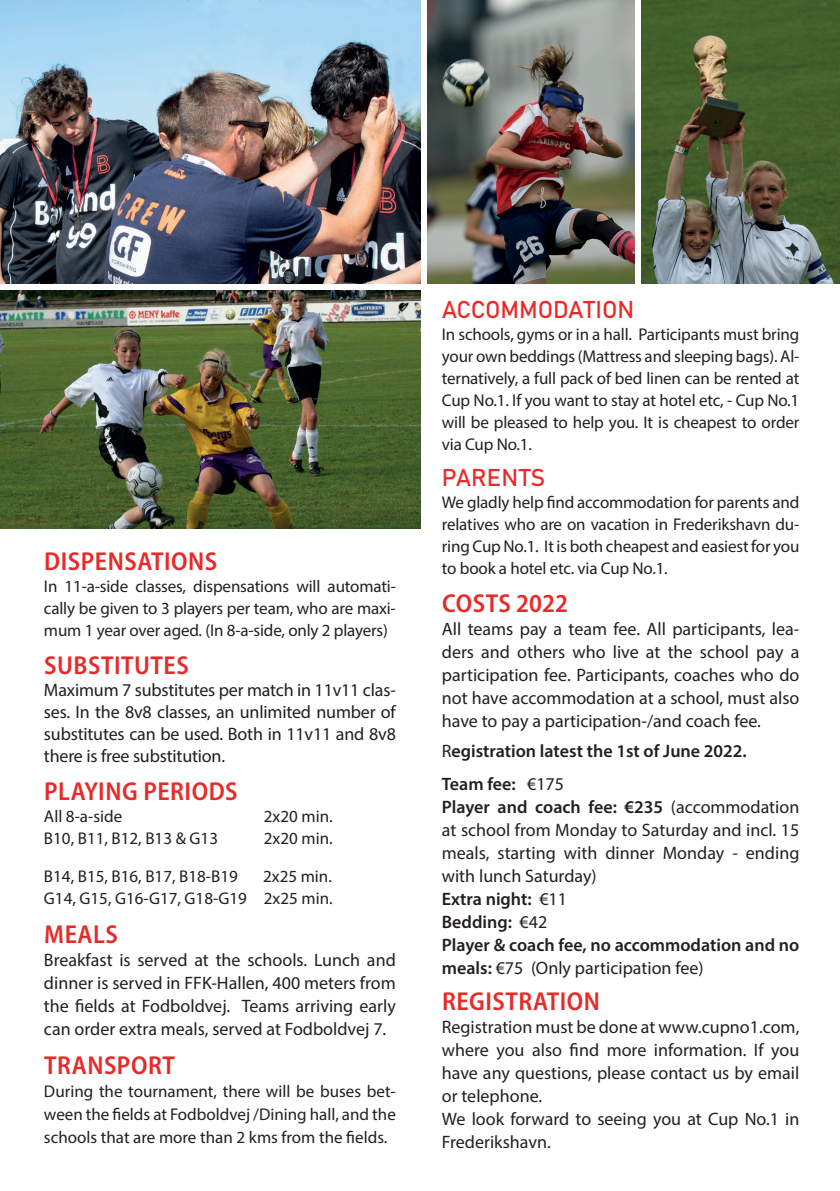
<style>
.page{position:relative;width:840px;height:1191px;background:#fff}
.page>*{position:absolute;margin:0;border:0;box-sizing:border-box;transform-origin:0 0}
.t1{font:600 semi-condensed 26px "Myriad Pro";letter-spacing:.02em;color:#e82a29}
.t2{font:600 semi-condensed 26px "Myriad Pro";color:#e82a29}
.t3{font:24px "Bahnschrift";letter-spacing:-.005em;color:#e82a29}
.t4{font:18px/23px "Myriad Pro";color:#231f20;text-align:justify}
.t5{font:600 18px/33px "Myriad Pro";color:#231f20}
.t6{font:17px/22px "Myriad Pro";letter-spacing:-.01em;color:#231f20;text-align:justify}
.s1{font-weight:400}
.s2{font-weight:600}
</style>
<div class="page">
<img style="left:641px;top:1px;width:198px;height:282px">
<img style="left:0;top:290px;width:420px;height:238px">
<img style="left:0;top:0;width:420px;height:283px">
<img style="left:427px;top:0;width:207px;height:283px">
<h1 class="t1" style="left:44px;top:545px;width:174px">DISPENSATIONS</h1>
<p class="t6" style="left:44px;top:575px;width:353px">In 11-a-side classes, dispensations will automati&shy;cally be given to 3 players per team, who are maxi&shy;mum 1 year over aged. (In 8-a-side, only 2 players)</p>
<h1 class="t1" style="left:44px;top:649px;width:146px">SUBSTITUTES</h1>
<p class="t4" style="left:44px;top:678px;width:353px;line-height:22px">Maximum 7 substitutes per match in 11v11 clas&shy;ses. In the 8v8 classes, an unlimited number of substitutes can be used. Both in 11v11 and 8v8 there is free substitution.</p>
<h1 class="t1" style="left:44px;top:775px;width:195px">PLAYING PERIODS</h1>
<p class="t6" style="left:44px;top:805px;width:80px">All 8-a-side</p>
<p class="t6" style="left:264px;top:805px;width:70px">2x20 min.</p>
<p class="t6" style="left:44px;top:827px;width:175px">B10, B11, B12, B13 &amp; G13</p>
<p class="t6" style="left:264px;top:827px;width:70px">2x20 min.</p>
<p class="t6" style="left:44px;top:865px;width:195px">B14, B15, B16, B17, B18-B19</p>
<p class="t6" style="left:44px;top:865px;width:290px;text-align:right">2x25 min.<br>G14, G15, G16-G17, G18-G19 2x25 min.</p>
<h1 class="t1" style="left:44px;top:917px;width:75px">MEALS</h1>
<p class="t4" style="left:44px;top:948px;width:353px">Breakfast is served at the schools. Lunch and dinner is served in FFK-Hallen, 400 meters from the fields at Fodboldvej. Teams arriving early can order extra meals, served at Fodboldvej 7.</p>
<h1 class="t1" style="left:44px;top:1049px;width:132px">TRANSPORT</h1>
<p class="t6" style="left:44px;top:1079px;width:353px;line-height:23px">During the tournament, there will be buses bet&shy;ween the fields at Fodboldvej /Dining hall, and the schools that are more than 2 kms from the fields.</p>
<h2 class="t3" style="left:441px;top:291px;width:194px">ACCOMMODATION</h2>
<p class="t6" style="left:441px;top:323px;width:359px">In schools, gyms or in a hall. Participants must bring your own beddings (Mattress and sleeping bags). Al&shy;ternatively, a full pack of bed linen can be rented at Cup No.1. If you want to stay at hotel etc, - Cup No.1 will be pleased to help you. It is cheapest to order via Cup No.1.</p>
<h2 class="t3" style="left:441px;top:459px;width:105px">PARENTS</h2>
<p class="t6" style="left:441px;top:491px;width:359px">We gladly help find accommodation for parents and relatives who are on vacation in Frederikshavn du&shy;ring Cup No.1. It is both cheapest and easiest for you to book a hotel etc. via Cup No.1.</p>
<h1 class="t2" style="left:442px;top:587px;width:127px">COSTS 2022</h1>
<p class="t4" style="left:441px;top:617px;width:359px">All teams pay a team fee. All participants, lea&shy;ders and others who live at the school pay a participation fee. Participants, coaches who do not have accommodation at a school, must also have to pay a participation-/and coach fee.</p>
<p class="t5" style="left:441px;top:734px;width:306px"><span class="s1">R</span>egistration latest the 1st of June 2022.<br>Team fee: <span class="s1">€175</span></p>
<p class="t4" style="left:441px;top:795px;width:359px;text-align:left"><span class="s2">Player and coach fee: €235</span> (accommodation at school from Monday to Saturday and incl. 15 meals, starting with dinner Monday - ending with lunch Saturday)<br><span class="s2">Extra night:</span> €11<br><span class="s2">Bedding:</span> €42<br><span class="s2">Player &amp; coach fee, no accommodation and no meals:</span> €75 (Only participation fee)</p>
<h1 class="t1" style="left:442px;top:985px;width:159px">REGISTRATION</h1>
<p class="t4" style="left:441px;top:1015px;width:359px;text-align:left">Registration must be done at www.cupno1.com, where you also find more information. If you have any questions, please contact us by email or telephone.<br>We look forward to seeing you at Cup No.1 in Frederikshavn.</p>
</div>
